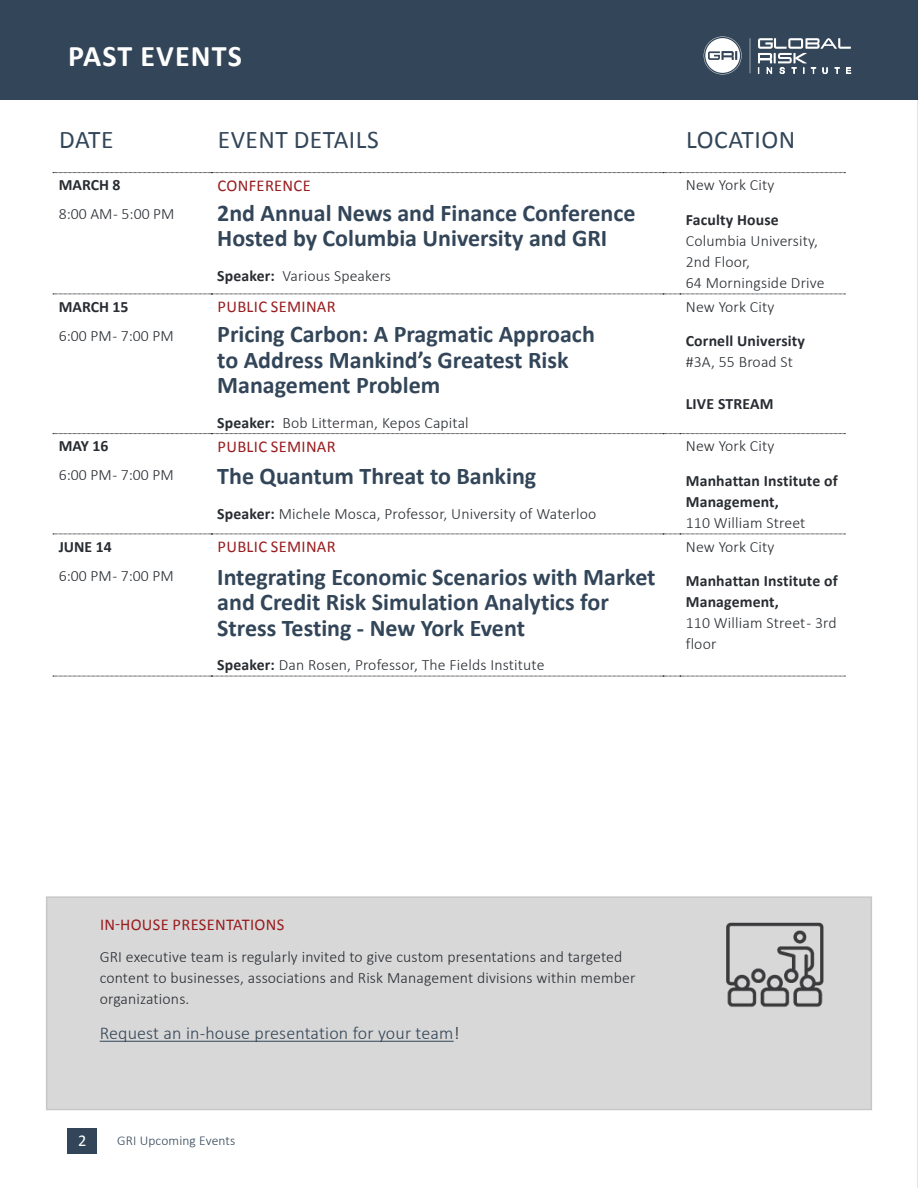
<style>
.page{position:relative;width:918px;height:1188px;background:#fff}
.page>*{position:absolute;margin:0;border:0;box-sizing:border-box;transform-origin:0 0}
.Section_Title{font:700 30px "Calibri";letter-spacing:.04em;color:#fff}
.Cover-_Subheader{font:25.5px "Calibri";letter-spacing:.02em;color:#334659}
.Event_title{font:700 24px/25.5px "Calibri";color:#334659}
.Section_Sub-sub_head{font:700 24px/25.5px "Calibri";color:#334659}
.Normal_text{font:300 18px "Calibri";letter-spacing:.01em;color:#334659}
.Category_Label{font:16.5px "Calibri";letter-spacing:.02em;color:#981c1f}
.Normal_text-2{font:16.5px "Calibri";letter-spacing:.02em;color:#981c1f}
.t1{font:16.5px "Calibri";color:#fff}
.Normal_text-3{font:300 15.75px/21px "Calibri";letter-spacing:.01em;color:#282c31}
.Normal_text-4{font:700 15.75px/21px "Calibri";letter-spacing:.01em;color:#282c31}
.Time{font:300 15.75px "Calibri";color:#282c31}
.Time-2{font:700 15.75px "Calibri";color:#282c31}
.Date{font:700 15.75px "Calibri";color:#282c31}
.t2{font:300 13.5px "Calibri";letter-spacing:.01em;color:#334659}
.s1{font-weight:700}
.s2{font-weight:300}
.s3{color:#282c31}
</style>
<div class="page">
<div style="left:68px;top:1129px;width:29px;height:25px;background:#334659"></div>
<div style="left:0;top:0;width:918px;height:99px;background:#334659"></div>
<svg style="left:750px;top:38px;width:1px;height:35px"></svg>
<svg style="left:704px;top:36px;width:38px;height:39px"></svg>
<svg style="left:758px;top:38px;width:93px;height:36px"></svg>
<hr style="left:917px;top:0;width:1px;height:1188px;background:#282c31">
<div style="left:47px;top:897px;width:824px;height:212px;background:#d8d8d8"></div>
<hr style="left:100px;top:1041px;width:354px;height:1px;background:#334659">
<img style="left:726px;top:922px;width:98px;height:85px">
<svg style="left:53px;top:172px;width:792px;height:1px"></svg>
<svg style="left:53px;top:294px;width:792px;height:1px"></svg>
<svg style="left:53px;top:433px;width:792px;height:1px"></svg>
<svg style="left:53px;top:534px;width:792px;height:1px"></svg>
<svg style="left:53px;top:676px;width:792px;height:1px"></svg>
<p class="Section_Title" style="left:68px;top:37px;width:175px">PAST EVENTS</p>
<p class="Cover-_Subheader" style="left:59px;top:124px;width:56px">DATE</p>
<p class="Cover-_Subheader" style="left:218px;top:124px;width:162px">EVENT DETAILS</p>
<p class="Cover-_Subheader" style="left:686px;top:124px;width:110px">LOCATION</p>
<p class="Time-2" style="left:59px;top:175px;width:63px">MARCH 8</p>
<p class="Time" style="left:59px;top:204px;width:117px">8:00 AM - 5:00 PM</p>
<p class="Normal_text-3" style="left:686px;top:175px;width:90px">New York City</p>
<p class="Normal_text-3" style="left:686px;top:209px;width:140px"><span class="s1">Faculty House<br></span>Columbia University,<br>2nd Floor,<br>64 Morningside Drive</p>
<p class="Category_Label" style="left:218px;top:175px;width:95px">CONFERENCE</p>
<p class="Event_title" style="left:217px;top:200px;width:420px">2nd Annual News and Finance Conference<br>Hosted by Columbia University and GRI</p>
<p class="Normal_text-3" style="left:217px;top:265px;width:175px"><span class="s1">Speaker:</span> Various Speakers</p>
<p class="Time-2" style="left:59px;top:296px;width:71px">MARCH 15</p>
<p class="Time" style="left:59px;top:326px;width:117px">6:00 PM - 7:00 PM</p>
<p class="Category_Label" style="left:218px;top:296px;width:120px">PUBLIC SEMINAR</p>
<p class="Event_title" style="left:217px;top:321px;width:379px">Pricing Carbon: A Pragmatic Approach to Address Mankind’s Greatest Risk<br>Management Problem</p>
<p class="Normal_text-3" style="left:217px;top:412px;width:253px"><span class="s1">Speaker:</span> Bob Litterman, Kepos Capital</p>
<p class="Normal_text-3" style="left:686px;top:296px;width:90px">New York City</p>
<p class="Normal_text-4" style="left:686px;top:331px;width:121px">Cornell University <span class="s2">#3A, 55 Broad St</span></p>
<p class="Normal_text-4" style="left:686px;top:394px;width:89px">LIVE STREAM</p>
<p class="Date" style="left:59px;top:436px;width:51px">MAY 16</p>
<p class="Time" style="left:59px;top:465px;width:117px">6:00 PM - 7:00 PM</p>
<p class="Normal_text-2" style="left:218px;top:436px;width:120px">PUBLIC SEMINAR</p>
<p class="Section_Sub-sub_head" style="left:217px;top:464px;width:321px">The Quantum Threat to Banking</p>
<p class="Normal_text-3" style="left:217px;top:503px;width:381px"><span class="s1">Speaker:</span> Michele Mosca, Professor, University of Waterloo</p>
<p class="Normal_text-3" style="left:686px;top:436px;width:90px">New York City</p>
<p class="Normal_text-4" style="left:686px;top:470px;width:154px">Manhattan Institute of<br>Management,<br><span class="s2">110 William Street</span></p>
<p class="Date" style="left:59px;top:536px;width:55px">JUNE 14</p>
<p class="Time" style="left:59px;top:566px;width:117px">6:00 PM - 7:00 PM</p>
<p class="Normal_text-2" style="left:218px;top:536px;width:120px">PUBLIC SEMINAR</p>
<p class="Section_Sub-sub_head" style="left:217px;top:564px;width:440px">Integrating Economic Scenarios with Market and Credit Risk Simulation Analytics for<br>Stress Testing - New York Event</p>
<p class="Normal_text-3" style="left:217px;top:654px;width:329px"><span class="s1">Speaker:</span> Dan Rosen, Professor, The Fields Institute</p>
<p class="Normal_text-3" style="left:686px;top:536px;width:90px">New York City</p>
<p class="Normal_text-4" style="left:686px;top:571px;width:154px">Manhattan Institute of<br>Management,<br><span class="s2">110 William Street - 3rd floor</span></p>
<p class="Category_Label" style="left:100px;top:914px;width:186px">IN-HOUSE PRESENTATIONS</p>
<p class="Normal_text-3" style="left:100px;top:947px;width:537px">GRI executive team is regularly invited to give custom presentations and targeted content to businesses, associations and Risk Management divisions within member organizations.</p>
<p class="Normal_text" style="left:100px;top:1022px;width:361px">Request an in-house presentation for your team<span class="s3">!</span></p>
<p class="t1" style="left:78px;top:1130px;width:10px">2</p>
<p class="t2" style="left:117px;top:1132px;width:120px">GRI Upcoming Events</p>
</div>
